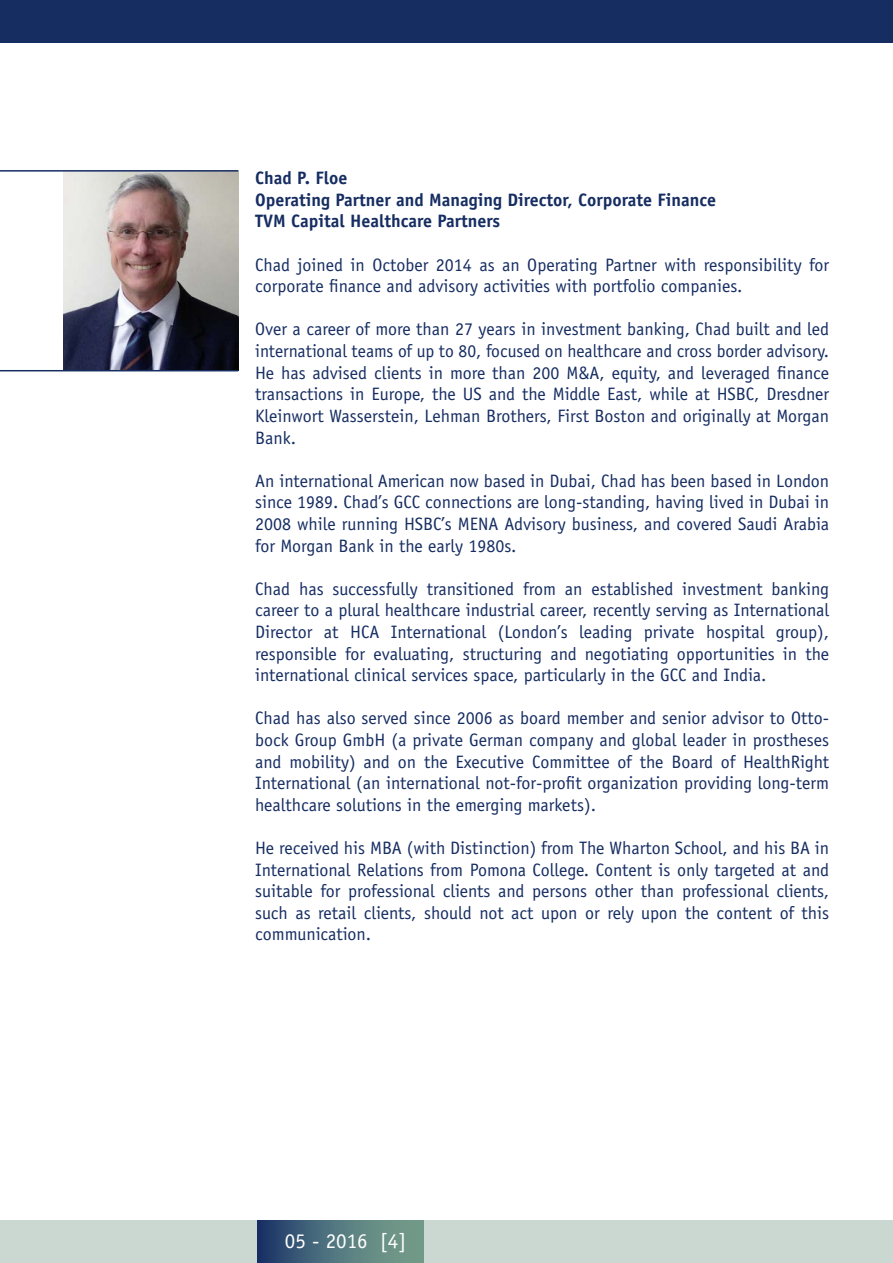
<style>
.page{position:relative;width:893px;height:1263px;background:#fff}
.page>*{position:absolute;margin:0;border:0;box-sizing:border-box;transform-origin:0 0}
.t1{font:21px "Officina Sans";color:#fff}
.t2{font:18px/21.6px "Officina Sans";color:#162d62;text-align:justify}
.t3{font:700 18px "Officina Sans";color:#162d62}
</style>
<div class="page">
<div style="left:0;top:0;width:893px;height:43px;background:#162d62"></div>
<div style="left:0;top:1220px;width:893px;height:43px;background:#cbd8d1"></div>
<svg style="left:257px;top:1220px;width:166px;height:43px;background:#4f727d"></svg>
<img style="left:64px;top:172px;width:174px;height:198px">
<hr style="left:0;top:370px;width:238px;height:1px;background:#162d62">
<hr style="left:0;top:170px;width:238px;height:2px;background:#162d62">
<p class="t3" style="left:255px;top:167px;width:94px">Chad P. Floe</p>
<p class="t3" style="left:255px;top:188px;width:463px">Operating Partner and Managing Director, Corporate Finance</p>
<p class="t3" style="left:255px;top:210px;width:246px">TVM Capital Healthcare Partners</p>
<p class="t2" style="left:255px;top:254px;width:575px">Chad joined in October 2014 as an Operating Partner with responsibility for corporate finance and advisory activities with portfolio companies.</p>
<p class="t2" style="left:255px;top:319px;width:576px">Over a career of more than 27 years in investment banking, Chad built and led international teams of up to 80, focused on healthcare and cross border advisory.<br>He has advised clients in more than 200 M&amp;A, equity, and leveraged finance transactions in Europe, the US and the Middle East, while at HSBC, Dresdner Kleinwort Wasserstein, Lehman Brothers, First Boston and originally at Morgan Bank.</p>
<p class="t2" style="left:255px;top:470px;width:575px">An international American now based in Dubai, Chad has been based in London since 1989. Chad’s GCC connections are long-standing, having lived in Dubai in 2008 while running HSBC’s MENA Advisory business, and covered Saudi Arabia for Morgan Bank in the early 1980s.</p>
<p class="t2" style="left:255px;top:578px;width:576px">Chad has successfully transitioned from an established investment banking career to a plural healthcare industrial career, recently serving as International Director at HCA International (London’s leading private hospital group), responsible for evaluating, structuring and negotiating opportunities in the international clinical services space, particularly in the GCC and India.</p>
<p class="t2" style="left:255px;top:707px;width:576px">Chad has also served since 2006 as board member and senior advisor to Otto&shy;bock Group GmbH (a private German company and global leader in prostheses and mobility) and on the Executive Committee of the Board of HealthRight International (an international not-for-profit organization providing long-term healthcare solutions in the emerging markets).</p>
<p class="t2" style="left:255px;top:837px;width:576px">He received his MBA (with Distinction) from The Wharton School, and his BA in International Relations from Pomona College. Content is only targeted at and suitable for professional clients and persons other than professional clients, such as retail clients, should not act upon or rely upon the content of this communication.</p>
<p class="t1" style="left:285px;top:1228px;width:123px">05 - 2016 [4]</p>
</div>
